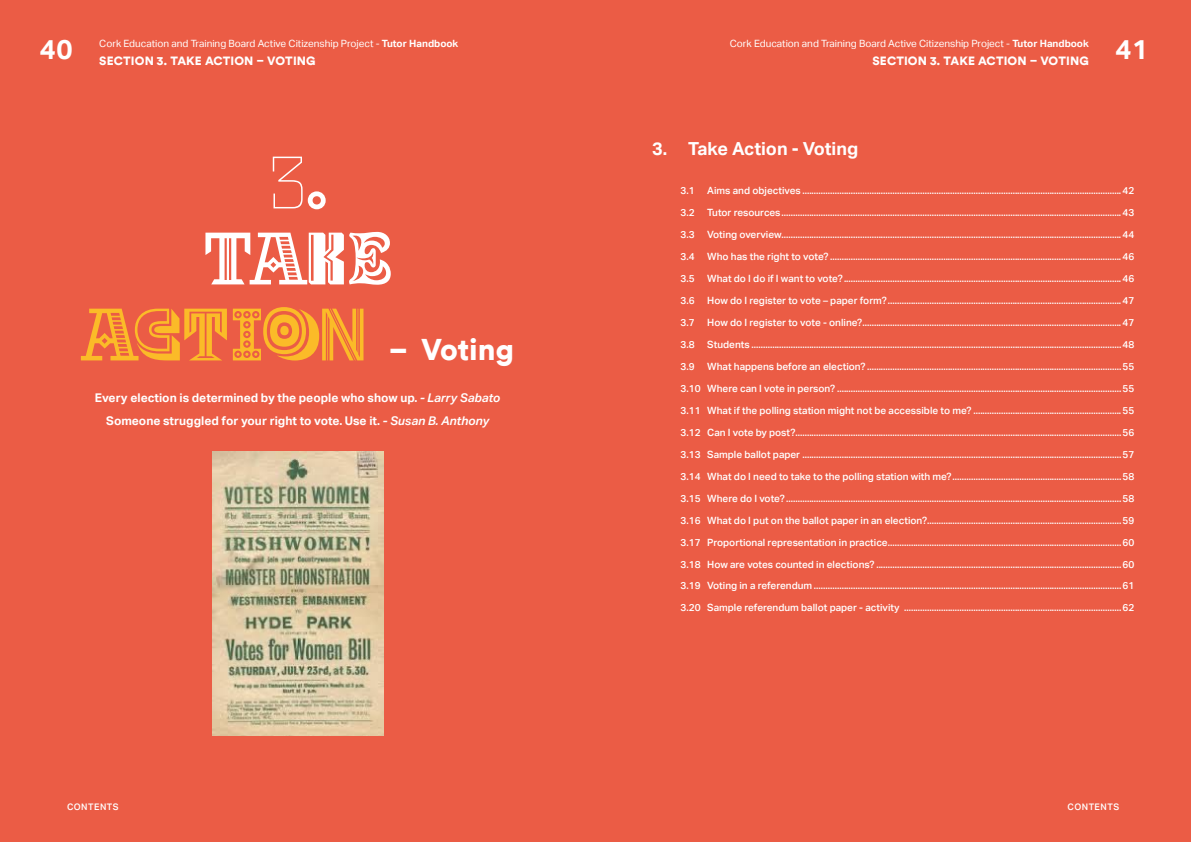
<style>
.page{position:relative;width:1191px;height:842px;background:#fff}
.page>*{position:absolute;margin:0;border:0;box-sizing:border-box;transform-origin:0 0}
.t1{font:74px/76px "Frequencies Frittomisto";color:#fff;text-align:center}
.t2{font:74px "Frequencies Frittomisto";color:#fbbb28}
.t3{font:900 30px "Circular Pro TT";color:#fff}
.t4{font:700 27.4px "Aktiv Grotesk";color:#fff}
.t5{font:700 18px "Aktiv Grotesk";color:#fff}
.t6{font:700 12px/23.5px "Aktiv Grotesk";color:#fff;text-align:center}
.t7{font:900 12px "Circular Pro TT";letter-spacing:.01em;color:#fff}
.t8{font:500 10px/21.9px "Aktiv Grotesk";color:#fff;text-align:justify}
.t9{font:10px "Aktiv Grotesk";color:#fff}
.t10{font:500 9px "Aktiv Grotesk";letter-spacing:.05em;color:#fff}
.s1{font-weight:700}
.s2{font-weight:600;font-style:italic}
</style>
<div class="page">
<div style="left:0;top:0;width:595px;height:842px;background:#eb5c45"></div>
<div style="left:595px;top:0;width:596px;height:842px;background:#eb5c45"></div>
<img style="left:212px;top:452px;width:171px;height:284px">
<p class="t9" style="left:99px;top:38px;width:361px">Cork Education and Training Board Active Citizenship Project - <span class="s1">Tutor Handbook</span></p>
<p class="t7" style="left:99px;top:52px;width:218px">SECTION 3. TAKE ACTION – VOTING</p>
<p class="t9" style="left:729px;top:38px;width:361px">Cork Education and Training Board Active Citizenship Project - <span class="s1">Tutor Handbook</span></p>
<p class="t7" style="left:872px;top:52px;width:218px">SECTION 3. TAKE ACTION – VOTING</p>
<h3 class="t4" style="left:40px;top:33px;width:34px">40</h3>
<h3 class="t4" style="left:1115px;top:33px;width:34px">41</h3>
<h1 class="t1" style="left:203px;top:138px;width:190px">3.<br>TAKE</h1>
<h1 class="t2" style="left:82px;top:278px;width:286px">ACTION</h1>
<h2 class="t3" style="left:389px;top:329px;width:127px">– Voting</h2>
<p class="t6" style="left:95px;top:386px;width:407px">Every election is determined by the people who show up. <span class="s2">- Larry Sabato<br></span>Someone struggled for your right to vote. Use it. <span class="s2">- Susan B. Anthony</span></p>
<h3 class="t5" style="left:652px;top:138px;width:207px">3. Take Action - Voting</h3>
<p class="t8" style="left:680px;top:180px;width:16px">3.1</p>
<p class="t8" style="left:707px;top:180px;width:428px">Aims and objectives ..........................................................................................................................................42</p>
<p class="t8" style="left:680px;top:202px;width:16px">3.2</p>
<p class="t8" style="left:707px;top:202px;width:428px">Tutor resources...................................................................................................................................................43</p>
<p class="t8" style="left:680px;top:224px;width:16px">3.3</p>
<p class="t8" style="left:707px;top:224px;width:428px">Voting overview...................................................................................................................................................44</p>
<p class="t8" style="left:680px;top:246px;width:16px">3.4</p>
<p class="t8" style="left:707px;top:246px;width:428px">Who has the right to vote? ..............................................................................................................................46</p>
<p class="t8" style="left:680px;top:268px;width:16px">3.5</p>
<p class="t8" style="left:680px;top:268px;width:455px;text-indent:27px">What do I do if I want to vote?........................................................................................................................46<br>3.6 How do I register to vote – paper form?.....................................................................................................47<br>3.7</p>
<p class="t8" style="left:707px;top:312px;width:428px">How do I register to vote - online?................................................................................................................47</p>
<p class="t8" style="left:680px;top:334px;width:16px">3.8</p>
<p class="t8" style="left:707px;top:334px;width:428px">Students ................................................................................................................................................................48</p>
<p class="t8" style="left:680px;top:356px;width:16px">3.9</p>
<p class="t8" style="left:680px;top:356px;width:455px;text-indent:27px">What happens before an election? ..............................................................................................................55<br>3.10 Where can I vote in person? ...........................................................................................................................55<br>3.11 What if the polling station might not be accessible to me? ................................................................55<br>3.12 Can I vote by post?.............................................................................................................................................56<br>3.13 Sample ballot paper ..........................................................................................................................................57<br>3.14 What do I need to take to the polling station with me?.........................................................................58<br>3.15 Where do I vote? .................................................................................................................................................58<br>3.16 What do I put on the ballot paper in an election?....................................................................................59<br>3.17 Proportional representation in practice.....................................................................................................60<br>3.18 How are votes counted in elections? ..........................................................................................................60<br>3.19 Voting in a referendum .....................................................................................................................................61<br>3.20 Sample referendum ballot paper - activity ..............................................................................................62</p>
<p class="t10" style="left:67px;top:801px;width:53px">CONTENTS</p>
<p class="t10" style="left:1067px;top:801px;width:53px">CONTENTS</p>
</div>
